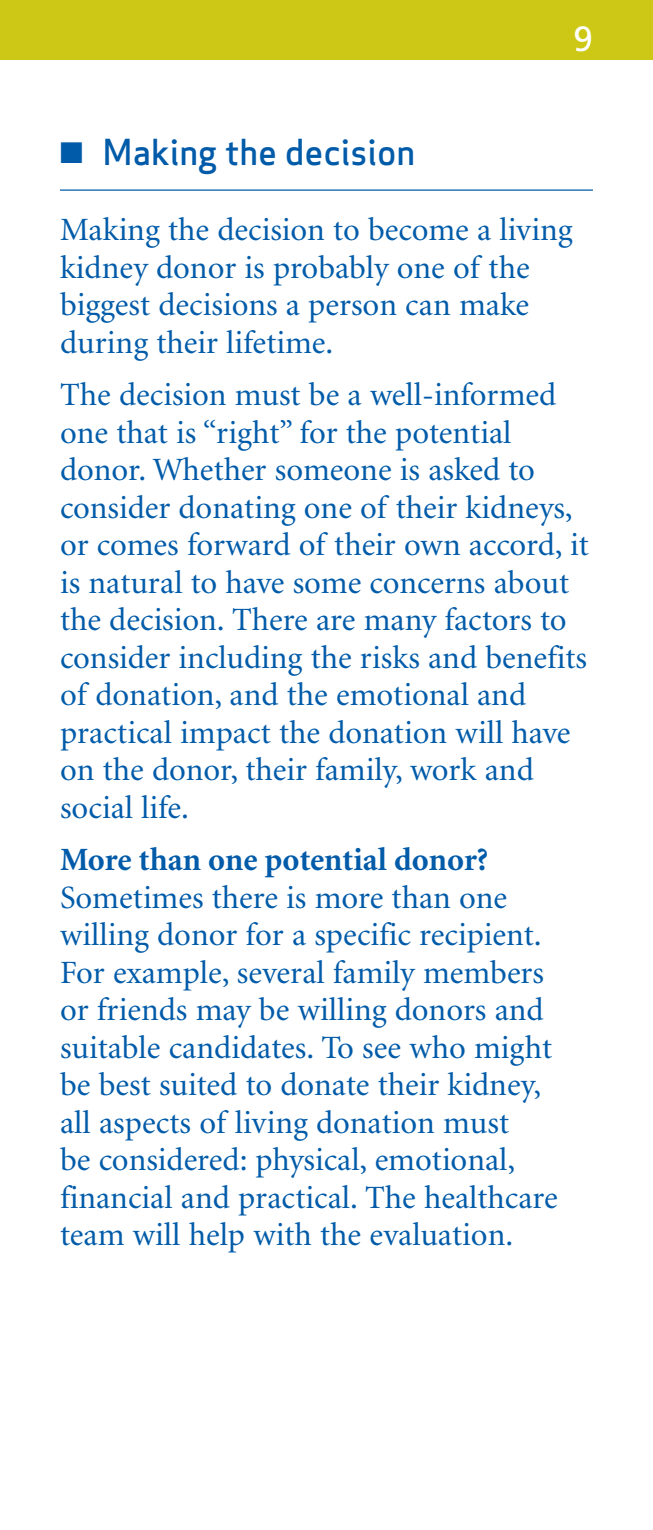
<style>
.page{position:relative;width:653px;height:1530px;background:#fff}
.page>*{position:absolute;margin:0;border:0;box-sizing:border-box;transform-origin:0 0}
.t1{font:35px "Apex Sans Medium T";color:#015ba9}
.t2{font:35px "Frutiger";color:#fff}
.t3{font:32.5px/37.5px "Minion";color:#015ba9}
.t4{font:700 32.5px "Minion";color:#015ba9}
</style>
<div class="page">
<div style="left:0;top:0;width:652px;height:60px;background:#cdc816"></div>
<hr style="left:60px;top:189px;width:532px;height:2px;background:#015ba9">
<p class="t1" style="left:60px;top:130px;width:356px">■ Making the decision</p>
<p class="t2" style="left:573px;top:25px;width:21px">9</p>
<p class="t3" style="left:60px;top:214px;width:514px">Making the decision to become a living kidney donor is probably one of the biggest decisions a person can make during their lifetime.</p>
<p class="t3" style="left:60px;top:379px;width:530px">The decision must be a well-informed one that is “right” for the potential donor. Whether someone is asked to consider donating one of their kidneys, or comes forward of their own accord, it is natural to have some concerns about the decision. There are many factors to consider including the risks and benefits of donation, and the emotional and practical impact the donation will have on the donor, their family, work and social life.</p>
<p class="t4" style="left:60px;top:847px;width:430px">More than one potential donor?</p>
<p class="t3" style="left:60px;top:881px;width:499px">Sometimes there is more than one willing donor for a specific recipient.<br>For example, several family members or friends may be willing donors and suitable candidates. To see who might be best suited to donate their kidney, all aspects of living donation must<br>be considered: physical, emotional, financial and practical. The healthcare team will help with the evaluation.</p>
</div>
